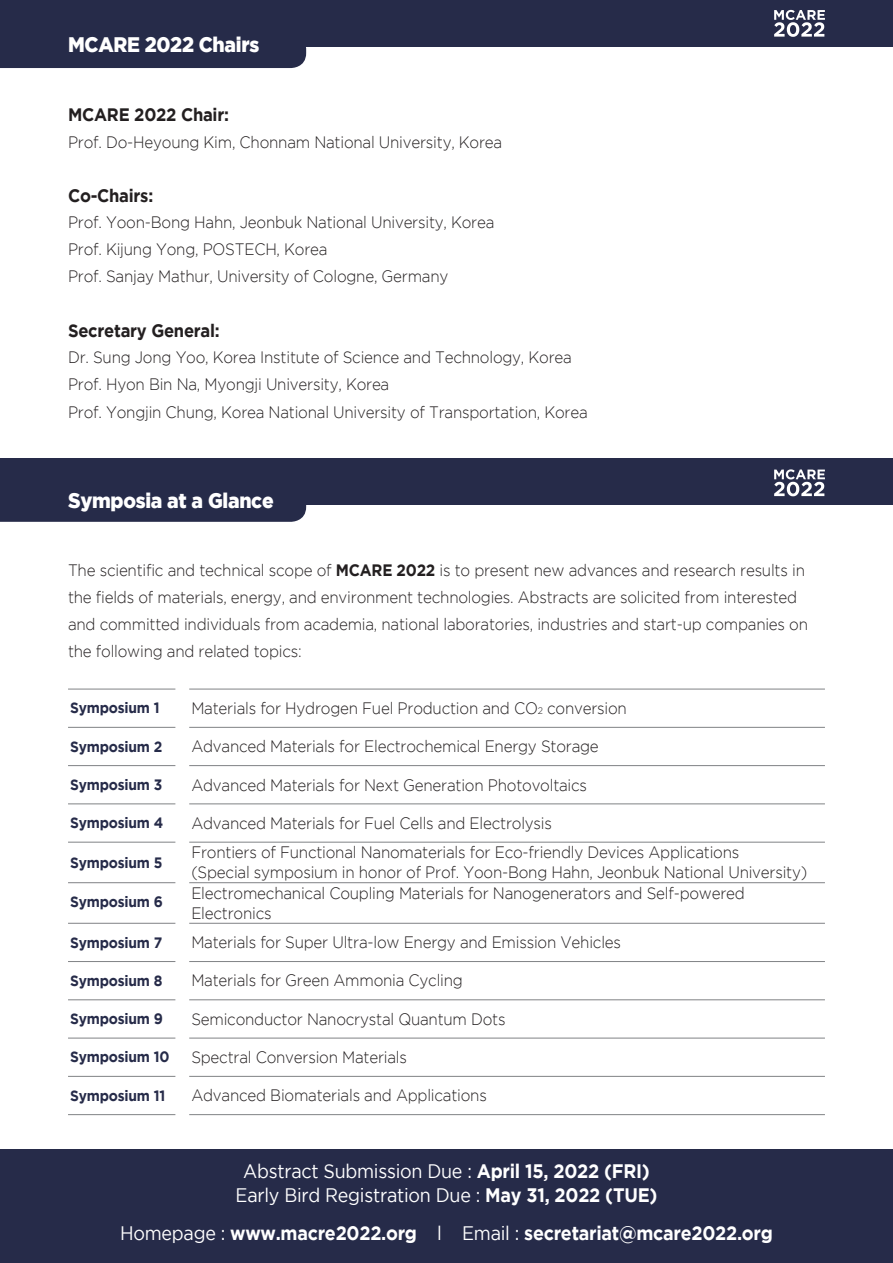
<style>
.page{position:relative;width:893px;height:1263px;background:#fff}
.page>*{position:absolute;margin:0;border:0;box-sizing:border-box;transform-origin:0 0}
.t1{font:900 21px "Gotham";letter-spacing:-.015em;color:#fff;scale:.92 1}
.t2{font:19.5px/23.4px "Gotham";letter-spacing:-.015em;color:#fff;text-align:center;scale:.92 1}
.t3{font:700 19.5px "Gotham";letter-spacing:-.015em;color:#fff;scale:.92 1}
.t4{font:700 18px "Gotham";letter-spacing:-.015em;color:#231f20;scale:.92 1}
.t5{font:300 16.5px/27px "Gotham";letter-spacing:-.015em;color:#231f20;scale:.92 1}
.t6{font:700 15px "Gotham";letter-spacing:-.015em;color:#262b49;scale:.92 1}
.s1{font-weight:400;color:#262b49}
.s2{font-weight:700}
.s3{font-size:9.6px}
.s4{font-weight:400}
</style>
<div class="page">
<div style="left:0;top:505px;width:306px;height:17px;background:#262b49"></div>
<div style="left:0;top:47px;width:306px;height:21px;background:#262b49"></div>
<div style="left:0;top:458px;width:893px;height:47px;background:#262b49"></div>
<div style="left:0;top:0;width:893px;height:47px;background:#262b49"></div>
<hr style="left:68px;top:689px;width:107px;height:1px;background:#808285">
<hr style="left:189px;top:689px;width:636px;height:1px;background:#808285">
<hr style="left:68px;top:727px;width:107px;height:1px;background:#808285">
<hr style="left:189px;top:727px;width:636px;height:1px;background:#808285">
<hr style="left:68px;top:765px;width:107px;height:1px;background:#808285">
<hr style="left:189px;top:765px;width:636px;height:1px;background:#808285">
<hr style="left:68px;top:803px;width:107px;height:1px;background:#808285">
<hr style="left:189px;top:803px;width:636px;height:1px;background:#808285">
<hr style="left:68px;top:842px;width:107px;height:1px;background:#808285">
<hr style="left:189px;top:842px;width:636px;height:1px;background:#808285">
<hr style="left:68px;top:882px;width:107px;height:1px;background:#808285">
<hr style="left:189px;top:882px;width:636px;height:1px;background:#808285">
<hr style="left:68px;top:923px;width:107px;height:1px;background:#808285">
<hr style="left:189px;top:923px;width:636px;height:1px;background:#808285">
<hr style="left:68px;top:961px;width:107px;height:1px;background:#808285">
<hr style="left:189px;top:961px;width:636px;height:1px;background:#808285">
<hr style="left:68px;top:999px;width:107px;height:1px;background:#808285">
<hr style="left:189px;top:999px;width:636px;height:1px;background:#808285">
<hr style="left:68px;top:1038px;width:107px;height:1px;background:#808285">
<hr style="left:189px;top:1038px;width:636px;height:1px;background:#808285">
<hr style="left:68px;top:1076px;width:107px;height:1px;background:#808285">
<hr style="left:189px;top:1076px;width:636px;height:1px;background:#808285">
<hr style="left:68px;top:1114px;width:107px;height:1px;background:#808285">
<hr style="left:189px;top:1114px;width:636px;height:1px;background:#808285">
<svg style="left:774px;top:10px;width:51px;height:27px"></svg>
<svg style="left:774px;top:469px;width:51px;height:27px"></svg>
<div style="left:0;top:1149px;width:893px;height:114px;background:#262b49"></div>
<p class="t1" style="left:68px;top:32px;width:209px">MCARE 2022 Chairs</p>
<p class="t4" style="left:68px;top:105px;width:176px">MCARE 2022 Chair:</p>
<p class="t5" style="left:68px;top:128px;width:473px">Prof. Do-Heyoung Kim, Chonnam National University, Korea</p>
<p class="t4" style="left:68px;top:186px;width:94px">Co-Chairs:</p>
<p class="t5" style="left:68px;top:209px;width:465px">Prof. Yoon-Bong Hahn, Jeonbuk National University, Korea<br>Prof. Kijung Yong, POSTECH, Korea<br>Prof. Sanjay Mathur, University of Cologne, Germany</p>
<p class="t4" style="left:68px;top:321px;width:166px">Secretary General:</p>
<p class="t5" style="left:68px;top:343px;width:566px">Dr. Sung Jong Yoo, Korea Institute of Science and Technology, Korea<br>Prof. Hyon Bin Na, Myongji University, Korea<br>Prof. Yongjin Chung, Korea National University of Transportation, Korea</p>
<p class="t1" style="left:68px;top:488px;width:237px">Symposia at a Glance<span class="s1">e</span></p>
<p class="t5" style="left:68px;top:556px;width:806px">The scientific and technical scope of <span class="s2">MCARE 2022</span> is to present new advances and research results in the fields of materials, energy, and environment technologies. Abstracts are solicited from interested and committed individuals from academia, national laboratories, industries and start-up companies on the following and related topics:</p>
<p class="t6" style="left:70px;top:699px;width:99px">Symposium 1</p>
<p class="t5" style="left:191px;top:694px;width:475px">Materials for Hydrogen Fuel Production and CO<span class="s3">2</span> conversion</p>
<p class="t6" style="left:70px;top:738px;width:102px">Symposium 2</p>
<p class="t5" style="left:191px;top:733px;width:444px">Advanced Materials for Electrochemical Energy Storage</p>
<p class="t6" style="left:70px;top:776px;width:102px">Symposium 3</p>
<p class="t5" style="left:191px;top:771px;width:432px">Advanced Materials for Next Generation Photovoltaics</p>
<p class="t6" style="left:70px;top:814px;width:103px">Symposium 4</p>
<p class="t5" style="left:191px;top:809px;width:393px">Advanced Materials for Fuel Cells and Electrolysis</p>
<p class="t6" style="left:70px;top:854px;width:102px">Symposium 5</p>
<p class="t5" style="left:191px;top:842px;width:671px;line-height:19.8px">Frontiers of Functional Nanomaterials for Eco-friendly Devices Applications<br>(Special symposium in honor of Prof. Yoon-Bong Hahn, Jeonbuk National University)</p>
<p class="t6" style="left:70px;top:893px;width:102px">Symposium 6</p>
<p class="t5" style="left:191px;top:883px;width:603px;line-height:19.8px">Electromechanical Coupling Materials for Nanogenerators and Self-powered<br>Electronics</p>
<p class="t6" style="left:70px;top:934px;width:102px">Symposium 7</p>
<p class="t5" style="left:191px;top:929px;width:469px">Materials for Super Ultra-low Energy and Emission Vehicles</p>
<p class="t6" style="left:70px;top:972px;width:102px">Symposium 8</p>
<p class="t5" style="left:191px;top:967px;width:297px">Materials for Green Ammonia Cycling</p>
<p class="t6" style="left:70px;top:1010px;width:102px">Symposium 9</p>
<p class="t5" style="left:191px;top:1005px;width:343px">Semiconductor Nanocrystal Quantum Dots</p>
<p class="t6" style="left:70px;top:1048px;width:109px">Symposium 10</p>
<p class="t5" style="left:191px;top:1043px;width:236px">Spectral Conversion Materials</p>
<p class="t6" style="left:70px;top:1087px;width:105px">Symposium 11</p>
<p class="t5" style="left:191px;top:1082px;width:323px">Advanced Biomaterials and Applications</p>
<p class="t2" style="left:236px;top:1159px;width:460px">Abstract Submission Due : <span class="s2">April 15, 2022 (FRI)<br></span>Early Bird Registration Due : <span class="s2">May 31, 2022 (TUE)</span></p>
<p class="t3" style="left:120px;top:1222px;width:711px"><span class="s4">Homepage :</span> www.macre2022.org <span class="s4">l Email :</span> secretariat@mcare2022.org</p>
</div>
